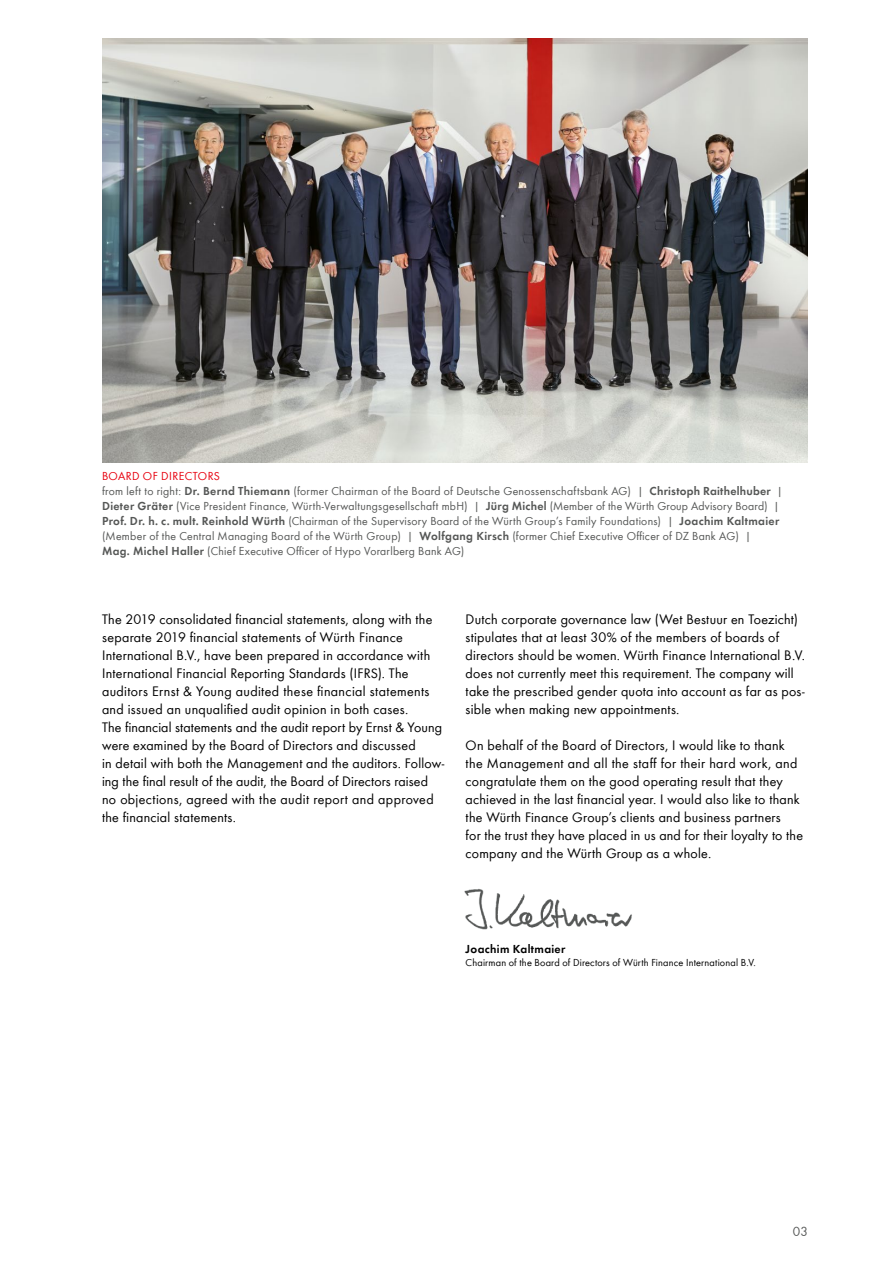
<style>
.page{position:relative;width:893px;height:1263px;background:#fff}
.page>*{position:absolute;margin:0;border:0;box-sizing:border-box;transform-origin:0 0}
.t1{font:14.25px/18px "Wuerth";letter-spacing:.015em;color:#000}
.t2{font:13.5px "Wuerth";color:#555756}
.t3{font:12px/15px "Wuerth";letter-spacing:.025em;color:#555756}
.t4{font:600 12px "Wuerth";letter-spacing:.025em;color:#000}
.t5{font:10.5px "Wuerth";letter-spacing:.015em;color:#000}
.s1{color:#e7000e}
.s2{font-weight:600}
</style>
<div class="page">
<img style="left:464px;top:888px;width:168px;height:42px">
<img style="left:102px;top:38px;width:706px;height:424px">
<p class="t3" style="left:102px;top:468px;width:682px"><span class="s1">BOARD OF DIRECTORS<br></span>from left to right: <span class="s2">Dr. Bernd Thiemann</span> (former Chairman of the Board of Deutsche Genossenschaftsbank AG) | <span class="s2">Christoph Raithelhuber</span> | <span class="s2">Dieter Gräter</span> (Vice President Finance, Würth-Verwaltungsgesellschaft mbH) | <span class="s2">Jürg Michel</span> (Member of the Würth Group Advisory Board) | <span class="s2">Prof. Dr. h. c. mult. Reinhold Würth</span> (Chairman of the Supervisory Board of the Würth Group’s Family Foundations) | <span class="s2">Joachim Kaltmaier </span>(Member of the Central Managing Board of the Würth Group) | <span class="s2">Wolfgang Kirsch</span> (former Chief Executive Officer of DZ Bank AG) |<br><span class="s2">Mag. Michel Haller</span> (Chief Executive Officer of Hypo Vorarlberg Bank AG)</p>
<p class="t1" style="left:102px;top:610px;width:344px">The 2019 consolidated financial statements, along with the separate 2019 financial statements of Würth Finance International B.V., have been prepared in accordance with International Financial Reporting Standards (IFRS). The auditors Ernst &amp; Young audited these financial statements and issued an unqualified audit opinion in both cases.<br>The financial statements and the audit report by Ernst &amp; Young were examined by the Board of Directors and discussed<br>in detail with both the Management and the auditors. Follow&shy;ing the final result of the audit, the Board of Directors raised no objections, agreed with the audit report and approved the financial statements.</p>
<p class="t1" style="left:466px;top:610px;width:341px">Dutch corporate governance law (Wet Bestuur en Toezicht) stipulates that at least 30% of the members of boards of directors should be women. Würth Finance International B.V. does not currently meet this requirement. The company will take the prescribed gender quota into account as far as pos&shy;sible when making new appointments.</p>
<p class="t1" style="left:466px;top:736px;width:339px">On behalf of the Board of Directors, I would like to thank the Management and all the staff for their hard work, and congratulate them on the good operating result that they achieved in the last financial year. I would also like to thank the Würth Finance Group’s clients and business partners<br>for the trust they have placed in us and for their loyalty to the company and the Würth Group as a whole.</p>
<p class="t4" style="left:466px;top:940px;width:101px">Joachim Kaltmaier</p>
<p class="t5" style="left:466px;top:955px;width:292px">Chairman of the Board of Directors of Würth Finance International B.V.</p>
<p class="t2" style="left:793px;top:1222px;width:16px">03</p>
</div>
